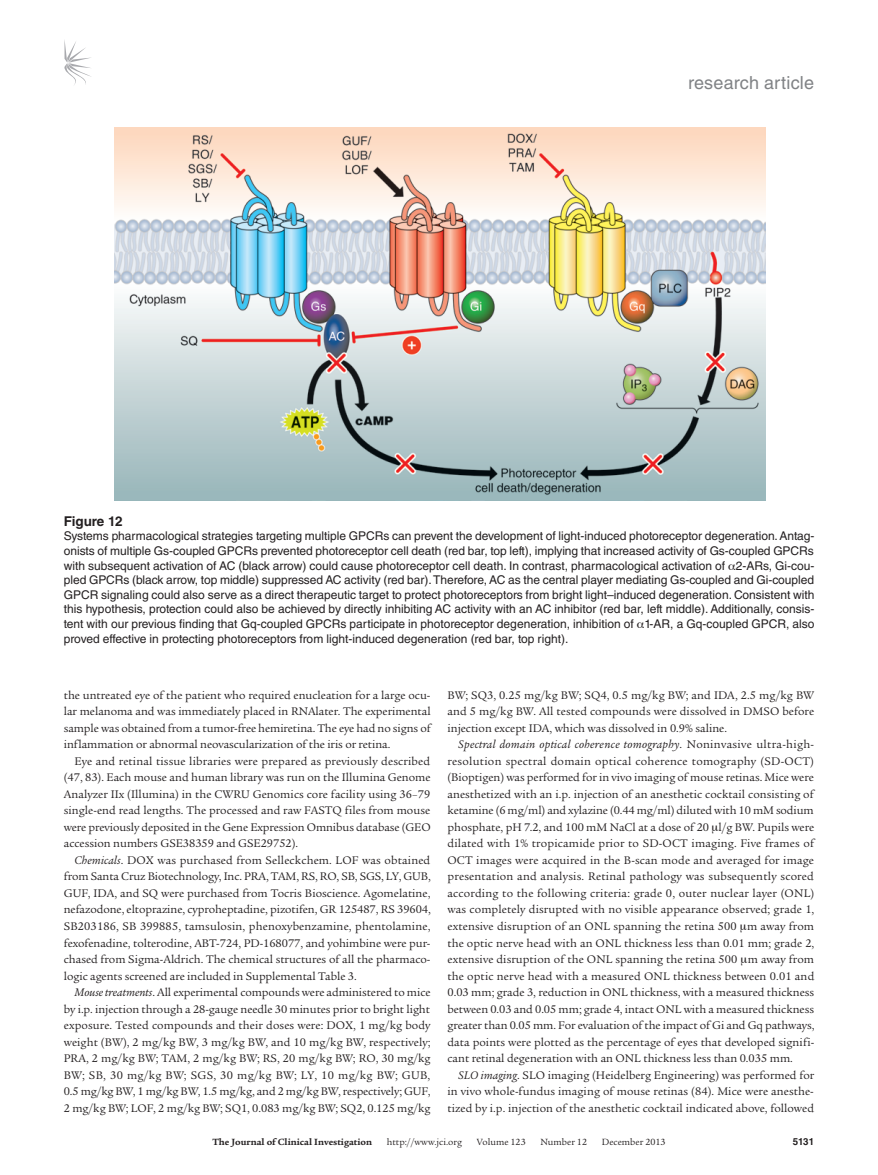
<style>
.page{position:relative;width:878px;height:1175px;background:#fff}
.page>*{position:absolute;margin:0;border:0;box-sizing:border-box;transform-origin:0 0}
.t1{font:18px "Helvetica LT Std";letter-spacing:.01em;color:#808285}
.t2{font:700 13.5px "Helvetica LT Std";letter-spacing:-.01em;color:#231f20}
.t3{font:12px/16.5px "Legacy Serif Std";color:#231f20;text-align:justify}
.t4{font:12px/14.7px "Helvetica LT Std";color:#231f20;text-align:justify}
.t5{font:9.75px "Legacy Serif Std";color:#231f20}
.t6{font:700 9.75px "Legacy Serif Std";color:#231f20}
.t7{font:700 9.75px "Helvetica LT Std";color:#231f20}
.s1{font-style:italic}
</style>
<div class="page">
<svg style="left:64px;top:40px;width:27px;height:45px"></svg>
<img style="left:114px;top:127px;width:651px;height:373px">
<h1 class="t1" style="left:688px;top:73px;width:127px">research article</h1>
<p class="t2" style="left:64px;top:512px;width:60px">Figure 12</p>
<p class="t4" style="left:64px;top:528px;width:752px">Systems pharmacological strategies targeting multiple GPCRs can prevent the development of light-induced photoreceptor degeneration. Antag&shy;onists of multiple Gs-coupled GPCRs prevented photoreceptor cell death (red bar, top left), implying that increased activity of Gs-coupled GPCRs with subsequent activation of AC (black arrow) could cause photoreceptor cell death. In contrast, pharmacological activation of 2-ARs, Gi-cou&shy;pled GPCRs (black arrow, top middle) suppressed AC activity (red bar). Therefore, AC as the central player mediating Gs-coupled and Gi-coupled GPCR signaling could also serve as a direct therapeutic target to protect photoreceptors from bright light–induced degeneration. Consistent with this hypothesis, protection could also be achieved by directly inhibiting AC activity with an AC inhibitor (red bar, left middle). Additionally, consis&shy;tent with our previous finding that Gq-coupled GPCRs participate in photoreceptor degeneration, inhibition of 1-AR, a Gq-coupled GPCR, also proved effective in protecting photoreceptors from light-induced degeneration (red bar, top right).</p>
<p class="t3" style="left:64px;top:687px;width:368px">the untreated eye of the patient who required enucleation for a large ocu&shy;lar melanoma and was immediately placed in RNAlater. The experimental sample was obtained from a tumor-free hemiretina. The eye had no signs of inflammation or abnormal neovascularization of the iris or retina.</p>
<p class="t3" style="left:64px;top:753px;width:368px;text-indent:11px">Eye and retinal tissue libraries were prepared as previously described (47, 83). Each mouse and human library was run on the Illumina Genome Analyzer IIx (Illumina) in the CWRU Genomics core facility using 36–79 single-end read lengths. The processed and raw FASTQ files from mouse were previously deposited in the Gene Expression Omnibus database (GEO accession numbers GSE38359 and GSE29752).</p>
<p class="t3" style="left:64px;top:852px;width:368px;text-indent:11px"><span class="s1">Chemicals</span>. DOX was purchased from Selleckchem. LOF was obtained from Santa Cruz Biotechnology, Inc. PRA, TAM, RS, RO, SB, SGS, LY, GUB, GUF, IDA, and SQ were purchased from Tocris Bioscience. Agomelatine, nefazodone, eltoprazine, cyproheptadine, pizotifen, GR 125487, RS 39604, SB203186, SB 399885, tamsulosin, phenoxybenzamine, phentolamine, fexofenadine, tolterodine, ABT-724, PD-168077, and yohimbine were pur&shy;chased from Sigma-Aldrich. The chemical structures of all the pharmaco&shy;logic agents screened are included in Supplemental Table 3.</p>
<p class="t3" style="left:64px;top:984px;width:368px;text-indent:11px"><span class="s1">Mouse treatments</span>. All experimental compounds were administered to mice by i.p. injection through a 28-gauge needle 30 minutes prior to bright light exposure. Tested compounds and their doses were: DOX, 1 mg/kg body weight (BW), 2 mg/kg BW, 3 mg/kg BW, and 10 mg/kg BW, respectively; PRA, 2 mg/kg BW; TAM, 2 mg/kg BW; RS, 20 mg/kg BW; RO, 30 mg/kg BW; SB, 30 mg/kg BW; SGS, 30 mg/kg BW; LY, 10 mg/kg BW; GUB, 0.5 mg/kg BW, 1 mg/kg BW, 1.5 mg/kg, and 2 mg/kg BW, respectively; GUF, 2 mg/kg BW; LOF, 2 mg/kg BW; SQ1, 0.083 mg/kg BW; SQ2, 0.125 mg/kg</p>
<p class="t3" style="left:447px;top:687px;width:368px">BW; SQ3, 0.25 mg/kg BW; SQ4, 0.5 mg/kg BW; and IDA, 2.5 mg/kg BW and 5 mg/kg BW. All tested compounds were dissolved in DMSO before injection except IDA, which was dissolved in 0.9% saline.</p>
<p class="t3" style="left:447px;top:736px;width:368px;text-indent:11px"><span class="s1">Spectral domain optical coherence tomography</span>. Noninvasive ultra-high&shy;resolution spectral domain optical coherence tomography (SD-OCT) (Bioptigen) was performed for in vivo imaging of mouse retinas. Mice were anesthetized with an i.p. injection of an anesthetic cocktail consisting of ketamine (6 mg/ml) and xylazine (0.44 mg/ml) diluted with 10 mM sodium phosphate, pH 7.2, and 100 mM NaCl at a dose of 20 l/g BW. Pupils were dilated with 1% tropicamide prior to SD-OCT imaging. Five frames of OCT images were acquired in the B-scan mode and averaged for image presentation and analysis. Retinal pathology was subsequently scored according to the following criteria: grade 0, outer nuclear layer (ONL) was completely disrupted with no visible appearance observed; grade 1, extensive disruption of an ONL spanning the retina 500 m away from the optic nerve head with an ONL thickness less than 0.01 mm; grade 2, extensive disruption of the ONL spanning the retina 500 m away from the optic nerve head with a measured ONL thickness between 0.01 and 0.03 mm; grade 3, reduction in ONL thickness, with a measured thickness between 0.03 and 0.05 mm; grade 4, intact ONL with a measured thickness greater than 0.05 mm. For evaluation of the impact of Gi and Gq pathways, data points were plotted as the percentage of eyes that developed signifi&shy;cant retinal degeneration with an ONL thickness less than 0.035 mm.</p>
<p class="t3" style="left:447px;top:1066px;width:368px;text-indent:11px"><span class="s1">SLO imaging</span>. SLO imaging (Heidelberg Engineering) was performed for in vivo whole-fundus imaging of mouse retinas (84). Mice were anesthe&shy;tized by i.p. injection of the anesthetic cocktail indicated above, followed</p>
<p class="t6" style="left:212px;top:1135px;width:161px">The Journal of Clinical Investigation</p>
<p class="t5" style="left:387px;top:1136px;width:77px">http://www.jci.org</p>
<p class="t5" style="left:476px;top:1136px;width:50px">Volume 123</p>
<p class="t5" style="left:540px;top:1136px;width:48px">Number 12</p>
<p class="t5" style="left:602px;top:1136px;width:65px">December 2013</p>
<p class="t7" style="left:792px;top:1135px;width:23px">5131</p>
</div>
